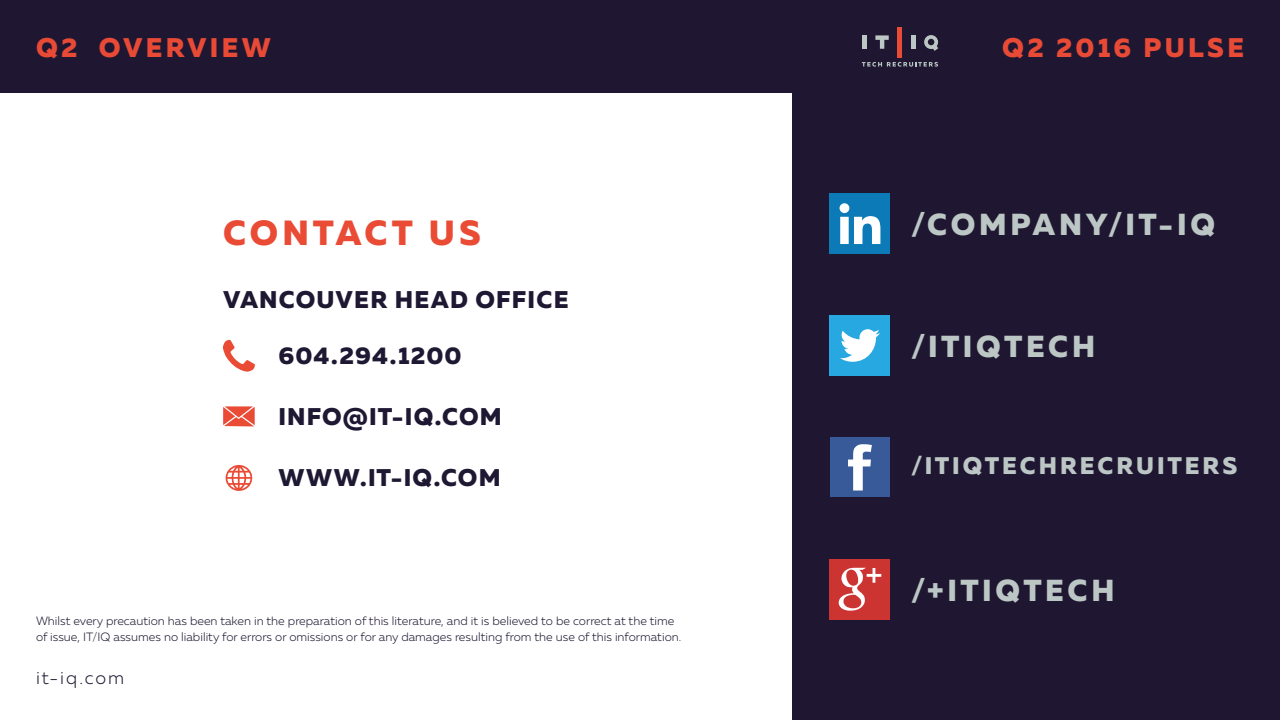
<style>
.page{position:relative;width:1280px;height:720px;background:#fff}
.page>*{position:absolute;margin:0;border:0;box-sizing:border-box;transform-origin:0 0}
.t1{font:800 34.9px "Muller";letter-spacing:.115em;color:#e94b35}
.t2{font:800 30.4px "Muller";letter-spacing:.115em;color:#bcc7c5}
.t3{font:800 26.9px "Muller";letter-spacing:.12em;color:#e84a36}
.t4{font:800 24.1px "Muller";letter-spacing:.045em;color:#1f1833}
.t5{font:800 24px "Muller";letter-spacing:.12em;color:#bcc7c5}
.t6{font:300 18px "Muller";letter-spacing:.11em;color:#221c34}
.Header_Descriptor{font:300 12px/16px "Muller";color:#1f1833}
</style>
<div class="page">
<div style="left:0;top:0;width:1280px;height:93px;background:#1f1732"></div>
<hr style="left:898px;top:27px;width:4px;height:31px;background:#e94b36">
<div style="left:862px;top:35px;width:5px;height:14px;background:#bcc7c5"></div>
<hr style="left:911px;top:35px;width:4px;height:14px;background:#bcc7c5">
<svg style="left:875px;top:35px;width:14px;height:14px"></svg>
<svg style="left:862px;top:62px;width:76px;height:5px"></svg>
<svg style="left:924px;top:35px;width:14px;height:16px"></svg>
<div style="left:792px;top:84px;width:488px;height:636px;background:#1f1732"></div>
<div style="left:830px;top:194px;width:60px;height:60px;background:#0c7ab6"></div>
<svg style="left:840px;top:203px;width:40px;height:41px"></svg>
<div style="left:830px;top:315px;width:60px;height:61px;background:#27a8e0"></div>
<svg style="left:840px;top:329px;width:40px;height:33px"></svg>
<div style="left:830px;top:437px;width:60px;height:60px;background:#395a99"></div>
<svg style="left:848px;top:444px;width:24px;height:47px"></svg>
<div style="left:830px;top:559px;width:60px;height:60px;background:#cc3431"></div>
<svg style="left:839px;top:568px;width:42px;height:43px"></svg>
<svg style="left:223px;top:340px;width:32px;height:32px"></svg>
<svg style="left:223px;top:406px;width:32px;height:20px"></svg>
<svg style="left:226px;top:465px;width:27px;height:26px"></svg>
<p class="t3" style="left:36px;top:31px;width:236px">Q2 OVERVIEW</p>
<p class="t3" style="left:1002px;top:31px;width:243px">Q2 2016 PULSE</p>
<p class="t1" style="left:223px;top:210px;width:259px">CONTACT US</p>
<p class="t4" style="left:223px;top:285px;width:347px">VANCOUVER HEAD OFFICE</p>
<p class="t4" style="left:278px;top:340px;width:185px">604.294.1200</p>
<p class="t4" style="left:278px;top:401px;width:225px">INFO@IT-IQ.COM</p>
<p class="t4" style="left:278px;top:462px;width:224px">WWW.IT-IQ.COM</p>
<p class="Header_Descriptor" style="left:36px;top:613px;width:647px">Whilst every precaution has been taken in the preparation of this literature, and it is believed to be correct at the time of issue, IT/IQ assumes no liability for errors or omissions or for any damages resulting from the use of this information.</p>
<p class="t6" style="left:36px;top:667px;width:90px">it-iq.com</p>
<p class="t2" style="left:911px;top:206px;width:306px">/COMPANY/IT-IQ</p>
<p class="t2" style="left:911px;top:328px;width:186px">/ITIQTECH</p>
<p class="t5" style="left:911px;top:451px;width:328px">/ITIQTECHRECRUITERS</p>
<p class="t2" style="left:911px;top:571px;width:205px">/+ITIQTECH</p>
</div>
